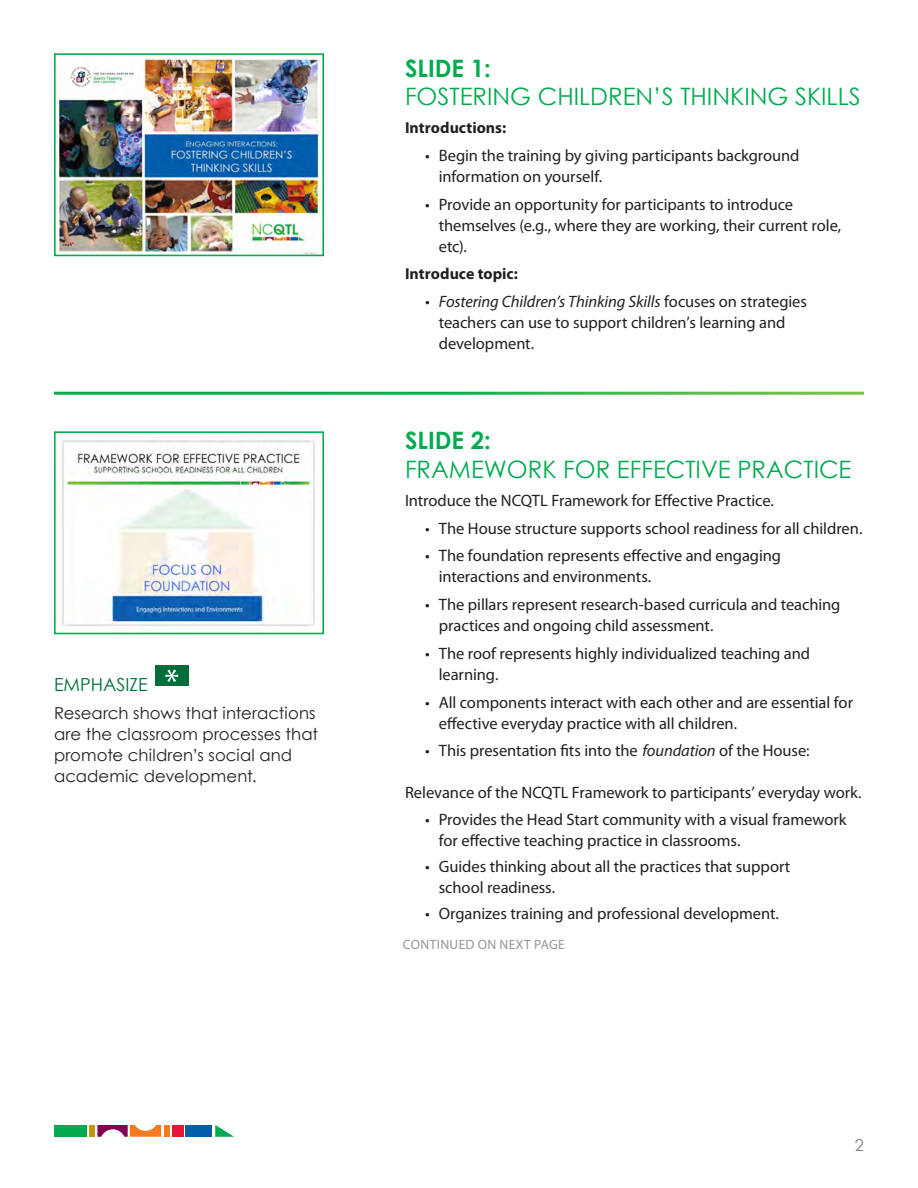
<style>
.page{position:relative;width:918px;height:1188px;background:#fff}
.page>*{position:absolute;margin:0;border:0;box-sizing:border-box;transform-origin:0 0}
.t1{font:24px/28.8px "Century Gothic";color:#00aa4f}
.Emphasize_header{font:18px "Century Gothic";color:#006d3a}
.body{font:16.5px/21px "Myriad Pro";letter-spacing:-.005em;color:#231f20}
.body-2{font:16.5px/21px "Century Gothic";letter-spacing:.005em;color:#231f20}
.t2{font:16.5px "Century Gothic";color:#808285}
.body-3{font:700 15.9px "Myriad Pro";color:#231f20}
.body-4{font:13.5px "Myriad Pro";letter-spacing:.025em;color:#939598}
.s1{font-weight:700}
.s2{font-style:italic}
</style>
<div class="page">
<div style="left:54px;top:1125px;width:33px;height:12px;background:#00aa4f"></div>
<svg style="left:97px;top:1125px;width:64px;height:12px"></svg>
<div style="left:164px;top:1125px;width:6px;height:12px;background:#f47b20"></div>
<div style="left:185px;top:1125px;width:27px;height:12px;background:#005daa"></div>
<svg style="left:215px;top:1125px;width:19px;height:12px"></svg>
<div style="left:172px;top:1125px;width:11px;height:12px;background:#e31837"></div>
<div style="left:89px;top:1125px;width:6px;height:12px;background:#c4960c"></div>
<img style="left:62px;top:440px;width:253px;height:190px">
<div style="left:54px;top:431px;width:270px;height:203px;border:2px solid #00aa4f"></div>
<div style="left:155px;top:665px;width:33px;height:21px;background:#006d3a"></div>
<svg style="left:165px;top:669px;width:13px;height:13px"></svg>
<img style="left:57px;top:56px;width:264px;height:197px">
<div style="left:54px;top:53px;width:270px;height:203px;border:2px solid #00aa4f"></div>
<p class="Emphasize_header" style="left:54px;top:673px;width:95px">EMPHASIZE</p>
<p class="body-2" style="left:54px;top:702px;width:266px">Research shows that interactions are the classroom processes that promote children’s social and academic development.</p>
<p class="t1" style="left:405px;top:53px;width:457px"><span class="s1">SLIDE 1:<br></span>FOSTERING CHILDREN’S THINKING SKILLS</p>
<p class="body-3" style="left:405px;top:117px;width:103px">Introductions:</p>
<p class="body" style="left:439px;top:145px;width:362px;text-indent:-14px">• Begin the training by giving participants background information on yourself.</p>
<p class="body" style="left:439px;top:193px;width:404px;text-indent:-14px">• Provide an opportunity for participants to introduce themselves (e.g., where they are working, their current role, etc).</p>
<p class="body-3" style="left:405px;top:264px;width:114px">Introduce topic:</p>
<p class="body" style="left:439px;top:291px;width:370px;text-indent:-14px"><span class="s2">• Fostering Children’s Thinking Skills</span> focuses on strategies teachers can use to support children’s learning and development.</p>
<p class="t1" style="left:405px;top:426px;width:448px"><span class="s1">SLIDE 2:<br></span>FRAMEWORK FOR EFFECTIVE PRACTICE</p>
<p class="body" style="left:405px;top:490px;width:370px">Introduce the NCQTL Framework for Effective Practice.</p>
<p class="body" style="left:425px;top:517px;width:439px">• The House structure supports school readiness for all children.</p>
<p class="body" style="left:439px;top:545px;width:344px;text-indent:-14px">• The foundation represents effective and engaging interactions and environments.</p>
<p class="body" style="left:439px;top:594px;width:403px;text-indent:-14px">• The pillars represent research-based curricula and teaching practices and ongoing child assessment.</p>
<p class="body" style="left:439px;top:643px;width:373px;text-indent:-14px">• The roof represents highly individualized teaching and learning.</p>
<p class="body" style="left:439px;top:691px;width:416px;text-indent:-14px">• All components interact with each other and are essential for effective everyday practice with all children.</p>
<p class="body" style="left:425px;top:740px;width:386px">• This presentation fits into the <span class="s2">foundation</span> of the House:</p>
<p class="body" style="left:405px;top:781px;width:458px">Relevance of the NCQTL Framework to participants’ everyday work.</p>
<p class="body" style="left:439px;top:809px;width:409px;text-indent:-14px">• Provides the Head Start community with a visual framework for effective teaching practice in classrooms.</p>
<p class="body" style="left:439px;top:856px;width:353px;text-indent:-14px">• Guides thinking about all the practices that support school readiness.</p>
<p class="body" style="left:425px;top:903px;width:355px">• Organizes training and professional development.</p>
<p class="body-4" style="left:403px;top:936px;width:163px">CONTINUED ON NEXT PAGE</p>
<p class="t2" style="left:855px;top:1135px;width:11px">2</p>
</div>
